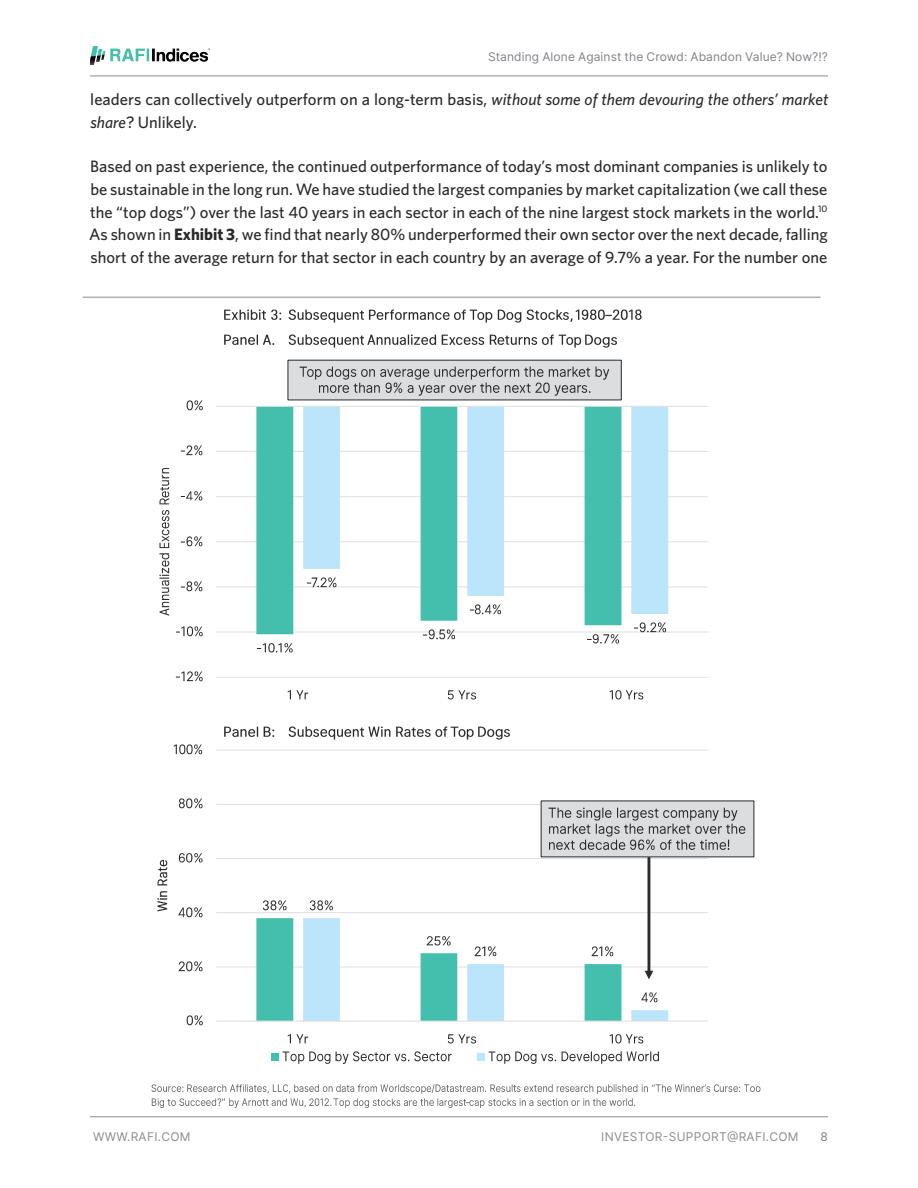
<style>
.page{position:relative;width:918px;height:1188px;background:#fff}
.page>*{position:absolute;margin:0;border:0;box-sizing:border-box;transform-origin:0 0}
.t1{font:500 16.5px/22.5px "Whitney";color:#2a292a}
.t2{font:12px "Inter";letter-spacing:.01em;color:#81818a}
.t3{font:12px "Inter";letter-spacing:.025em;color:#8a8c8f}
.s1{font-style:italic}
.s2{font-weight:700}
</style>
<div class="page">
<hr style="left:90px;top:76px;width:738px;height:1px;background:#8a8c8f">
<hr style="left:90px;top:1116px;width:738px;height:1px;background:#8a8c8f">
<img style="left:90px;top:46px;width:120px;height:18px">
<hr style="left:216px;top:677px;width:492px;height:1px;background:#e0dfdf">
<hr style="left:216px;top:632px;width:492px;height:1px;background:#e0dfdf">
<hr style="left:216px;top:586px;width:492px;height:1px;background:#e0dfdf">
<hr style="left:216px;top:541px;width:492px;height:1px;background:#e0dfdf">
<hr style="left:216px;top:496px;width:492px;height:1px;background:#e0dfdf">
<hr style="left:216px;top:451px;width:492px;height:1px;background:#e0dfdf">
<svg style="left:256px;top:407px;width:365px;height:227px;fill:#45bfad"></svg>
<svg style="left:303px;top:407px;width:365px;height:207px"></svg>
<hr style="left:216px;top:406px;width:492px;height:1px;background:#e0dfdf">
<img style="left:262px;top:643px;width:31px;height:10px">
<img style="left:423px;top:626px;width:5px;height:10px">
<img style="left:428px;top:626px;width:34px;height:14px">
<img style="left:587px;top:630px;width:6px;height:10px">
<img style="left:593px;top:630px;width:33px;height:14px">
<img style="left:306px;top:574px;width:6px;height:16px">
<img style="left:312px;top:574px;width:32px;height:16px">
<img style="left:469px;top:601px;width:6px;height:17px">
<img style="left:475px;top:601px;width:34px;height:17px">
<img style="left:634px;top:627px;width:5px;height:6px">
<img style="left:639px;top:622px;width:34px;height:11px">
<img style="left:175px;top:671px;width:28px;height:11px">
<img style="left:175px;top:626px;width:28px;height:11px">
<img style="left:181px;top:581px;width:22px;height:11px">
<img style="left:181px;top:536px;width:22px;height:11px">
<img style="left:181px;top:491px;width:22px;height:10px">
<img style="left:181px;top:445px;width:22px;height:11px">
<img style="left:186px;top:400px;width:17px;height:11px">
<img style="left:288px;top:690px;width:21px;height:10px">
<img style="left:448px;top:690px;width:29px;height:10px">
<img style="left:609px;top:690px;width:35px;height:10px">
<img style="left:159px;top:468px;width:11px;height:148px">
<hr style="left:216px;top:967px;width:492px;height:1px;background:#e0dfdf">
<hr style="left:216px;top:912px;width:492px;height:1px;background:#e0dfdf">
<hr style="left:216px;top:858px;width:492px;height:1px;background:#e0dfdf">
<hr style="left:216px;top:804px;width:492px;height:1px;background:#e0dfdf">
<hr style="left:216px;top:750px;width:492px;height:1px;background:#e0dfdf">
<hr style="left:216px;top:1021px;width:492px;height:1px;background:#e0dfdf">
<img style="left:186px;top:1015px;width:17px;height:11px">
<img style="left:179px;top:961px;width:24px;height:11px">
<img style="left:179px;top:907px;width:24px;height:11px">
<img style="left:179px;top:853px;width:24px;height:10px">
<img style="left:179px;top:798px;width:24px;height:11px">
<img style="left:173px;top:744px;width:30px;height:11px">
<img style="left:288px;top:1034px;width:21px;height:10px">
<img style="left:448px;top:1034px;width:29px;height:10px">
<img style="left:609px;top:1034px;width:35px;height:10px">
<img style="left:157px;top:860px;width:11px;height:52px">
<div style="left:272px;top:1053px;width:7px;height:8px;background:#45bfad"></div>
<img style="left:283px;top:1051px;width:169px;height:13px">
<div style="left:478px;top:1053px;width:7px;height:8px;background:#bae5fa"></div>
<img style="left:489px;top:1051px;width:170px;height:13px">
<div style="left:541px;top:801px;width:213px;height:56px;background:#dcdddf"></div>
<img style="left:549px;top:807px;width:189px;height:12px">
<img style="left:549px;top:819px;width:206px;height:18px">
<img style="left:549px;top:835px;width:187px;height:15px">
<svg style="left:256px;top:857px;width:412px;height:164px"></svg>
<img style="left:152px;top:1084px;width:554px;height:10px">
<img style="left:706px;top:1084px;width:14px;height:8px">
<img style="left:720px;top:1084px;width:41px;height:8px">
<img style="left:152px;top:1098px;width:182px;height:10px">
<img style="left:334px;top:1098px;width:302px;height:10px">
<svg style="left:466px;top:1098px;width:8px;height:10px"></svg>
<img style="left:224px;top:309px;width:246px;height:14px">
<img style="left:470px;top:309px;width:106px;height:14px">
<img style="left:576px;top:309px;width:66px;height:11px">
<img style="left:605px;top:309px;width:14px;height:11px">
<img style="left:224px;top:334px;width:51px;height:11px">
<img style="left:288px;top:334px;width:80px;height:14px">
<img style="left:368px;top:334px;width:214px;height:14px">
<img style="left:585px;top:334px;width:32px;height:14px">
<img style="left:224px;top:726px;width:51px;height:11px">
<img style="left:288px;top:726px;width:163px;height:14px">
<img style="left:451px;top:726px;width:23px;height:14px">
<img style="left:478px;top:726px;width:32px;height:14px">
<div style="left:288px;top:360px;width:333px;height:40px;background:#dcdddf"></div>
<div style="left:288px;top:360px;width:334px;height:40px;border:1px solid #2b2b2a"></div>
<img style="left:300px;top:366px;width:310px;height:14px">
<img style="left:318px;top:378px;width:279px;height:18px">
<hr style="left:82px;top:297px;width:738px;height:1px;background:#8a8c8f">
<p class="t2" style="left:488px;top:48px;width:341px">Standing Alone Against the Crowd: Abandon Value? Now?!?</p>
<p class="t1" style="left:90px;top:88px;width:740px">leaders can collectively outperform on a long-term basis, <span class="s1">without some of them devouring the others’ market share</span>? Unlikely.</p>
<p class="t1" style="left:89px;top:155px;width:740px;text-align:justify">Based on past experience, the continued outperformance of today’s most dominant companies is unlikely to be sustainable in the long run. We have studied the largest companies by market capitalization (we call these the “top dogs”) over the last 40 years in each sector in each of the nine largest stock markets in the world.<sup>10<br></sup>As shown in <span class="s2">Exhibit 3</span>, we find that nearly 80% underperformed their own sector over the next decade, falling short of the average return for that sector in each country by an average of 9.7% a year. For the number one</p>
<p class="t3" style="left:93px;top:1127px;width:99px">WWW.RAFI.COM</p>
<p class="t3" style="left:601px;top:1127px;width:199px">INVESTOR-SUPPORT@RAFI.COM</p>
<p class="t2" style="left:821px;top:1127px;width:9px">8</p>
</div>
